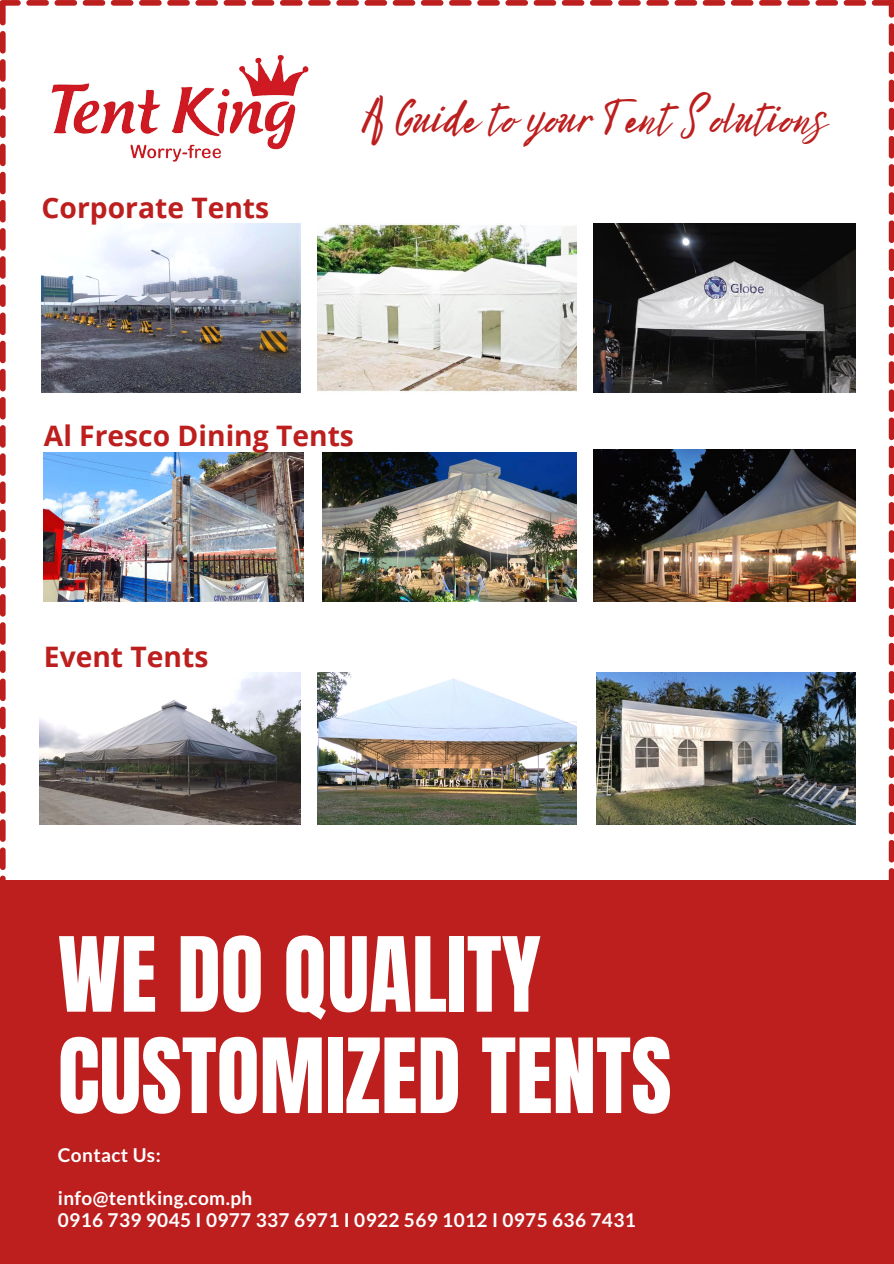
<style>
.page{position:relative;width:894px;height:1264px;background:#fff}
.page>*{position:absolute;margin:0;border:0;box-sizing:border-box;transform-origin:0 0}
.t1{font:87.9px "Anton";color:#fff}
.t2{font:48px "Bright Sunshine";color:#bd1e1e}
.t3{font:700 28.2px "Open Sans";color:#bd1e1e}
.t4{font:700 19.05px "Lato";letter-spacing:.02em;color:#fff}
</style>
<div class="page">
<div style="left:0;top:880px;width:893px;height:383px;background:#bd1e1e"></div>
<img style="left:0;top:0;width:893px;height:880px">
<p class="t3" style="left:42px;top:187px;width:229px">Corporate Tents</p>
<p class="t2" style="left:362px;top:80px;width:465px">A Guide to your Tent Solutions</p>
<p class="t3" style="left:44px;top:416px;width:311px">Al Fresco Dining Tents</p>
<p class="t3" style="left:44px;top:636px;width:166px">Event Tents</p>
<p class="t1" style="left:58px;top:911px;width:484px">WE DO QUALITY</p>
<p class="t1" style="left:58px;top:1012px;width:615px">CUSTOMIZED TENTS</p>
<p class="t4" style="left:58px;top:1143px;width:104px">Contact Us:</p>
<p class="t4" style="left:58px;top:1186px;width:196px">info@tentking.com.ph</p>
<p class="t4" style="left:58px;top:1207px;width:579px">0916 739 9045 I 0977 337 6971 I 0922 569 1012 I 0975 636 7431</p>
</div>
